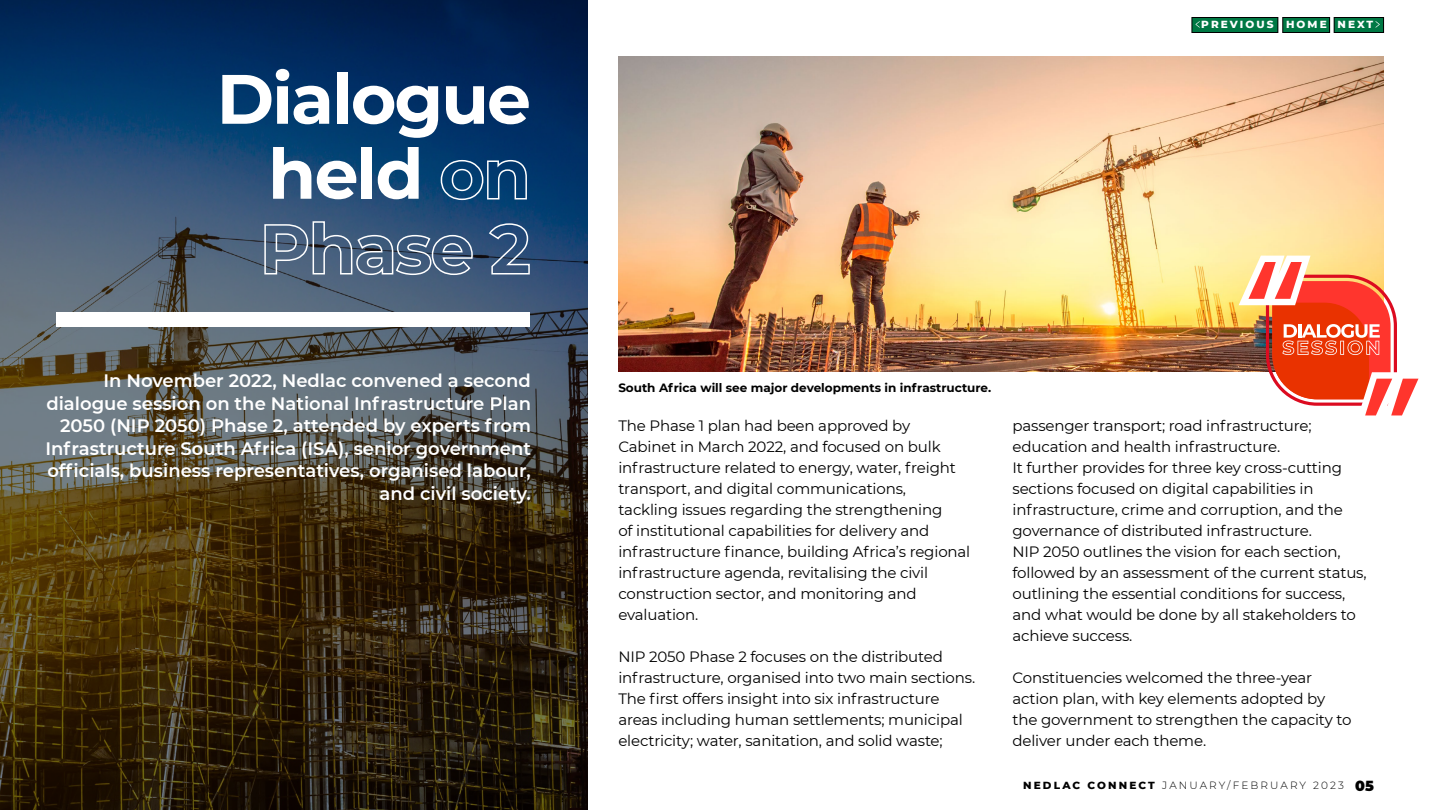
<style>
.page{position:relative;width:1440px;height:810px;background:#fff}
.page>*{position:absolute;margin:0;border:0;box-sizing:border-box;transform-origin:0 0}
.t1{font:700 69.75px/75px "Montserrat";letter-spacing:-.03em;color:#fff;text-align:justify}
.t2{font:600 18px/22.5px "Montserrat";color:#fff;text-align:right}
.t3{font:15px/21px "Montserrat";letter-spacing:-.01em;color:#000}
.t4{font:900 14.25px "Montserrat";color:#000}
.t5{font:700 12px "Montserrat";color:#000}
.t6{font:300 10.5px "Montserrat";letter-spacing:.2em;color:#000}
.t7{font:800 10.5px "Montserrat";letter-spacing:.2em;color:#fff}
.s1{font-weight:800}
</style>
<div class="page">
<img style="left:618px;top:56px;width:766px;height:315px">
<svg style="left:0;top:0;width:587px;height:810px;background:#333c42"></svg>
<div style="left:56px;top:312px;width:474px;height:15px;background:#fff"></div>
<div style="left:1192px;top:18px;width:86px;height:15px;background:#007844"></div>
<div style="left:1192px;top:17px;width:86px;height:16px;border:1px solid #000"></div>
<div style="left:1283px;top:18px;width:47px;height:15px;background:#007844"></div>
<div style="left:1283px;top:17px;width:47px;height:16px;border:1px solid #000"></div>
<div style="left:1334px;top:18px;width:50px;height:15px;background:#007844"></div>
<div style="left:1334px;top:17px;width:50px;height:16px;border:1px solid #000"></div>
<svg style="left:1375px;top:21px;width:5px;height:7px"></svg>
<svg style="left:1195px;top:21px;width:5px;height:7px"></svg>
<svg style="left:1239px;top:256px;width:180px;height:160px"></svg>
<h1 class="t1" style="left:259px;top:58px;width:273px;text-indent:-43px">Dialogue held on Phase 2</h1>
<p class="t2" style="left:45px;top:369px;width:487px">In November 2022, Nedlac convened a second dialogue session on the National Infrastructure Plan 2050 (NIP 2050) Phase 2, attended by experts from Infrastructure South Africa (ISA), senior government officials, business representatives, organised labour, and civil society.</p>
<p class="t7" style="left:1201px;top:17px;width:174px">PREVIOUS HOME NEXT</p>
<p class="t5" style="left:618px;top:379px;width:374px">South Africa will see major developments in infrastructure.</p>
<p class="t3" style="left:618px;top:415px;width:354px">The Phase 1 plan had been approved by Cabinet in March 2022, and focused on bulk infrastructure related to energy, water, freight transport, and digital communications,<br>tackling issues regarding the strengthening<br>of institutional capabilities for delivery and infrastructure finance, building Africa’s regional infrastructure agenda, revitalising the civil construction sector, and monitoring and evaluation.</p>
<p class="t3" style="left:618px;top:646px;width:358px">NIP 2050 Phase 2 focuses on the distributed infrastructure, organised into two main sections.<br>The first offers insight into six infrastructure areas including human settlements; municipal electricity; water, sanitation, and solid waste;</p>
<p class="t3" style="left:1012px;top:415px;width:356px">passenger transport; road infrastructure; education and health infrastructure.<br>It further provides for three key cross-cutting sections focused on digital capabilities in infrastructure, crime and corruption, and the governance of distributed infrastructure.<br>NIP 2050 outlines the vision for each section, followed by an assessment of the current status, outlining the essential conditions for success, and what would be done by all stakeholders to achieve success.</p>
<p class="t3" style="left:1012px;top:667px;width:341px">Constituencies welcomed the three-year action plan, with key elements adopted by the government to strengthen the capacity to deliver under each theme.</p>
<p class="t4" style="left:1355px;top:775px;width:20px">05</p>
<p class="t6" style="left:1023px;top:778px;width:322px"><span class="s1">NEDLAC CONNECT</span> JANUARY/FEBRUARY 2023</p>
</div>
